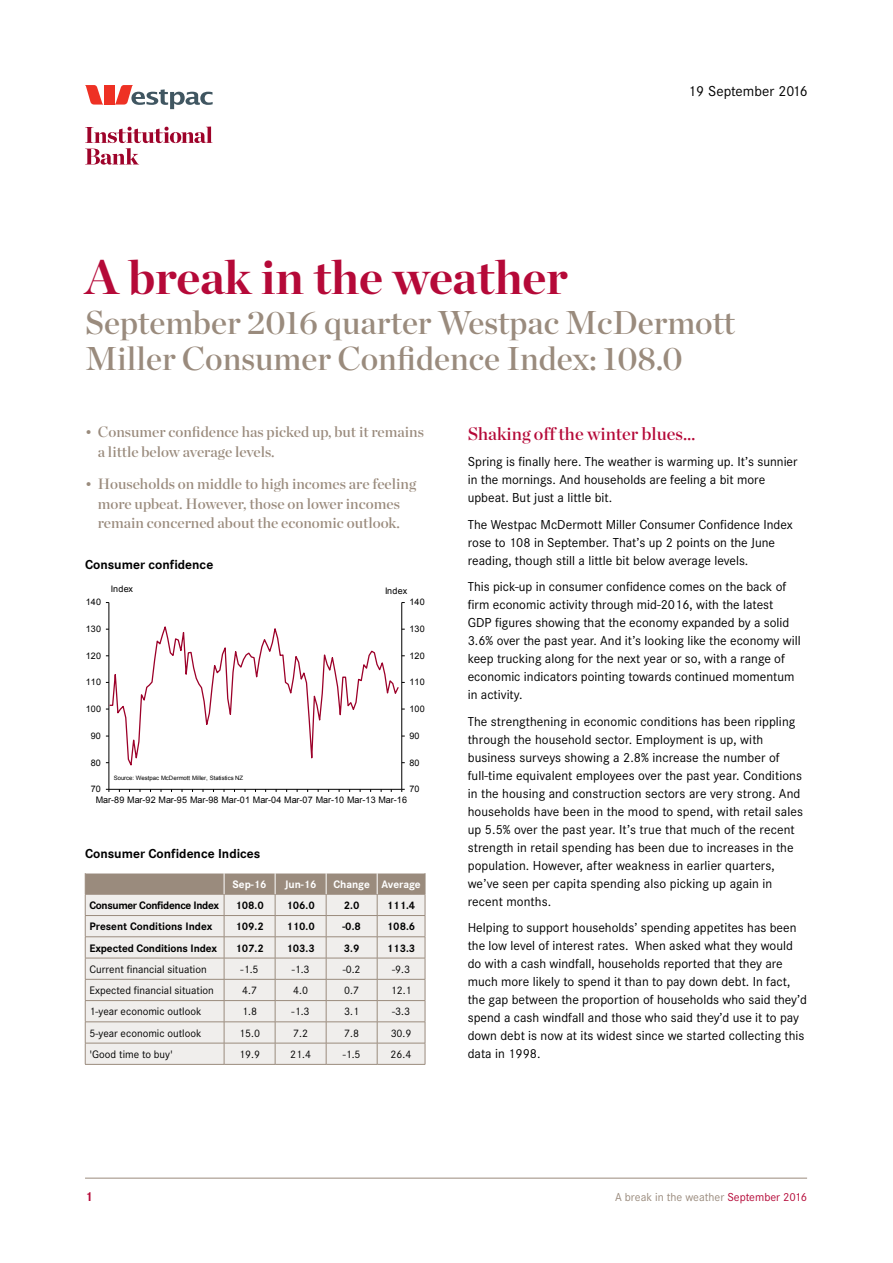
<style>
.page{position:relative;width:893px;height:1263px;background:#fff}
.page>*{position:absolute;margin:0;border:0;box-sizing:border-box;transform-origin:0 0}
.t1{font:700 48px "Chronicle Display";letter-spacing:-.005em;color:#b50938}
.t2{font:33px/36px "Chronicle Display Semi";color:#9a8b7d}
.t3{font:18px "Chronicle Display Semi";color:#b50938}
.t4{font:15px/19.5px "Chronicle Display Semi";color:#9a8b7d}
.t5{font:15px "Corporate S";color:#000}
.t6{font:13.5px/18px "Corporate S";color:#000}
.t7{font:700 13.5px "Corporate S";color:#000}
.t8{font:700 13.5px "Corporate S";color:#b50938}
.t9{font:12px "Corporate S";color:#9a8b7d}
.t10{font:11.25px "Corporate S";color:#000}
.t11{font:700 11.25px "Corporate S";letter-spacing:-.01em;color:#000}
.t12{font:700 11.25px "Corporate S";color:#fff}
.t13{font:700 11.25px "Corporate S";letter-spacing:-.03em;color:#000}
.t14{font:9px "Arial";color:#000}
.t15{font:6px "Arial";color:#000}
.s1{color:#b50938}
</style>
<div class="page">
<svg style="left:85px;top:127px;width:128px;height:38px"></svg>
<svg style="left:85px;top:85px;width:18px;height:20px"></svg>
<div style="left:104px;top:85px;width:10px;height:20px;background:#ee3124"></div>
<svg style="left:115px;top:85px;width:98px;height:24px"></svg>
<hr style="left:85px;top:1178px;width:722px;height:1px;background:#9a8b7d">
<hr style="left:401px;top:602px;width:1px;height:187px;background:#000">
<hr style="left:109px;top:602px;width:1px;height:187px;background:#000">
<hr style="left:109px;top:789px;width:293px;height:1px;background:#000">
<svg style="left:109px;top:620px;width:290px;height:161px"></svg>
<hr style="left:85px;top:1064px;width:139px;height:1px;background:#9a8b7d">
<hr style="left:224px;top:1064px;width:51px;height:1px;background:#9a8b7d">
<hr style="left:275px;top:1064px;width:51px;height:1px;background:#9a8b7d">
<hr style="left:326px;top:1064px;width:51px;height:1px;background:#9a8b7d">
<hr style="left:377px;top:1064px;width:48px;height:1px;background:#9a8b7d">
<svg style="left:85px;top:873px;width:341px;height:191px;background:#e2deda"></svg>
<p class="t5" style="left:688px;top:83px;width:121px">19 September 2016</p>
<h1 class="t1" style="left:85px;top:247px;width:484px">A break in the weather</h1>
<h2 class="t2" style="left:85px;top:304px;width:652px">September 2016 quarter Westpac McDermott<br>Miller Consumer Confidence Index: 108.0</h2>
<p class="t4" style="left:98px;top:422px;width:328px;text-indent:-13px">• Consumer confidence has picked up, but it remains a little below average levels.</p>
<p class="t4" style="left:85px;top:474px;width:333px;text-align:center">• Households on middle to high incomes are feeling more upbeat. However, those on lower incomes remain concerned about the economic outlook.</p>
<p class="t7" style="left:85px;top:557px;width:130px">Consumer confidence</p>
<p class="t14" style="left:111px;top:583px;width:24px">Index</p>
<p class="t14" style="left:385px;top:585px;width:24px">Index</p>
<p class="t14" style="left:86px;top:596px;width:17px">140</p>
<p class="t14" style="left:410px;top:596px;width:17px">140</p>
<p class="t14" style="left:86px;top:623px;width:17px">130</p>
<p class="t14" style="left:410px;top:623px;width:17px">130</p>
<p class="t14" style="left:86px;top:650px;width:17px">120</p>
<p class="t14" style="left:410px;top:650px;width:17px">120</p>
<p class="t14" style="left:86px;top:676px;width:17px">110</p>
<p class="t14" style="left:410px;top:676px;width:17px">110</p>
<p class="t14" style="left:86px;top:703px;width:17px">100</p>
<p class="t14" style="left:410px;top:703px;width:17px">100</p>
<p class="t14" style="left:91px;top:730px;width:11px">90</p>
<p class="t14" style="left:410px;top:730px;width:11px">90</p>
<p class="t14" style="left:91px;top:756px;width:11px">80</p>
<p class="t14" style="left:410px;top:756px;width:11px">80</p>
<p class="t15" style="left:114px;top:774px;width:131px">Source: Westpac McDermott Miller, Statistics NZ</p>
<p class="t14" style="left:91px;top:783px;width:11px">70</p>
<p class="t14" style="left:410px;top:783px;width:11px">70</p>
<p class="t14" style="left:96px;top:794px;width:313px">Mar-89 Mar-92 Mar-95 Mar-98 Mar-01 Mar-04 Mar-07 Mar-10 Mar-13 Mar-16</p>
<p class="t7" style="left:85px;top:846px;width:177px">Consumer Confidence Indices</p>
<p class="t12" style="left:233px;top:878px;width:36px">Sep-16</p>
<p class="t12" style="left:285px;top:878px;width:33px">Jun-16</p>
<p class="t12" style="left:333px;top:878px;width:89px">Change Average</p>
<p class="t13" style="left:89px;top:899px;width:131px">Consumer Confidence Index</p>
<p class="t11" style="left:235px;top:899px;width:30px">108.0</p>
<p class="t11" style="left:286px;top:899px;width:30px">106.0</p>
<p class="t11" style="left:344px;top:899px;width:17px">2.0</p>
<p class="t11" style="left:387px;top:899px;width:30px">111.4</p>
<p class="t11" style="left:89px;top:920px;width:124px">Present Conditions Index</p>
<p class="t11" style="left:235px;top:920px;width:30px">109.2</p>
<p class="t11" style="left:286px;top:920px;width:30px">110.0</p>
<p class="t11" style="left:342px;top:920px;width:20px">-0.8</p>
<p class="t11" style="left:387px;top:920px;width:30px">108.6</p>
<p class="t11" style="left:89px;top:941px;width:129px">Expected Conditions Index</p>
<p class="t11" style="left:235px;top:941px;width:30px">107.2</p>
<p class="t11" style="left:286px;top:941px;width:30px">103.3</p>
<p class="t11" style="left:344px;top:941px;width:17px">3.9</p>
<p class="t11" style="left:387px;top:941px;width:30px">113.3</p>
<p class="t10" style="left:89px;top:963px;width:119px">Current financial situation</p>
<p class="t10" style="left:241px;top:963px;width:19px">-1.5</p>
<p class="t10" style="left:292px;top:963px;width:19px">-1.3</p>
<p class="t10" style="left:343px;top:963px;width:19px">-0.2</p>
<p class="t10" style="left:392px;top:963px;width:19px">-9.3</p>
<p class="t10" style="left:89px;top:984px;width:126px">Expected financial situation</p>
<p class="t10" style="left:242px;top:984px;width:16px">4.7</p>
<p class="t10" style="left:293px;top:984px;width:16px">4.0</p>
<p class="t10" style="left:344px;top:984px;width:16px">0.7</p>
<p class="t10" style="left:391px;top:984px;width:22px">12.1</p>
<p class="t10" style="left:89px;top:1005px;width:114px">1-year economic outlook</p>
<p class="t10" style="left:242px;top:1005px;width:16px">1.8</p>
<p class="t10" style="left:292px;top:1005px;width:19px">-1.3</p>
<p class="t10" style="left:344px;top:1005px;width:16px">3.1</p>
<p class="t10" style="left:392px;top:1005px;width:19px">-3.3</p>
<p class="t10" style="left:89px;top:1026px;width:114px">5-year economic outlook</p>
<p class="t10" style="left:239px;top:1026px;width:22px">15.0</p>
<p class="t10" style="left:293px;top:1026px;width:16px">7.2</p>
<p class="t10" style="left:344px;top:1026px;width:16px">7.8</p>
<p class="t10" style="left:391px;top:1026px;width:22px">30.9</p>
<p class="t10" style="left:89px;top:1048px;width:85px">'Good time to buy'</p>
<p class="t10" style="left:239px;top:1048px;width:22px">19.9</p>
<p class="t10" style="left:290px;top:1048px;width:22px">21.4</p>
<p class="t10" style="left:343px;top:1048px;width:19px">-1.5</p>
<p class="t10" style="left:391px;top:1048px;width:22px">26.4</p>
<h3 class="t3" style="left:468px;top:422px;width:229px">Shaking off the winter blues…</h3>
<p class="t6" style="left:468px;top:453px;width:331px">Spring is finally here. The weather is warming up. It’s sunnier in the mornings. And households are feeling a bit more upbeat. But just a little bit.</p>
<p class="t6" style="left:468px;top:515px;width:327px">The Westpac McDermott Miller Consumer Confidence Index rose to 108 in September. That’s up 2 points on the June reading, though still a little bit below average levels.</p>
<p class="t6" style="left:468px;top:578px;width:334px">This pick-up in consumer confidence comes on the back of firm economic activity through mid-2016, with the latest GDP figures showing that the economy expanded by a solid 3.6% over the past year. And it’s looking like the economy will keep trucking along for the next year or so, with a range of economic indicators pointing towards continued momentum in activity.</p>
<p class="t6" style="left:468px;top:712px;width:337px">The strengthening in economic conditions has been rippling through the household sector. Employment is up, with business surveys showing a 2.8% increase the number of full-time equivalent employees over the past year. Conditions in the housing and construction sectors are very strong. And households have been in the mood to spend, with retail sales up 5.5% over the past year. It’s true that much of the recent strength in retail spending has been due to increases in the population. However, after weakness in earlier quarters, we’ve seen per capita spending also picking up again in recent months.</p>
<p class="t6" style="left:468px;top:919px;width:341px">Helping to support households’ spending appetites has been the low level of interest rates. When asked what they would do with a cash windfall, households reported that they are much more likely to spend it than to pay down debt. In fact, the gap between the proportion of households who said they’d spend a cash windfall and those who said they’d use it to pay down debt is now at its widest since we started collecting this data in 1998.</p>
<p class="t8" style="left:85px;top:1188px;width:9px">1</p>
<p class="t9" style="left:615px;top:1190px;width:194px">A break in the weather <span class="s1">September 2016</span></p>
</div>
